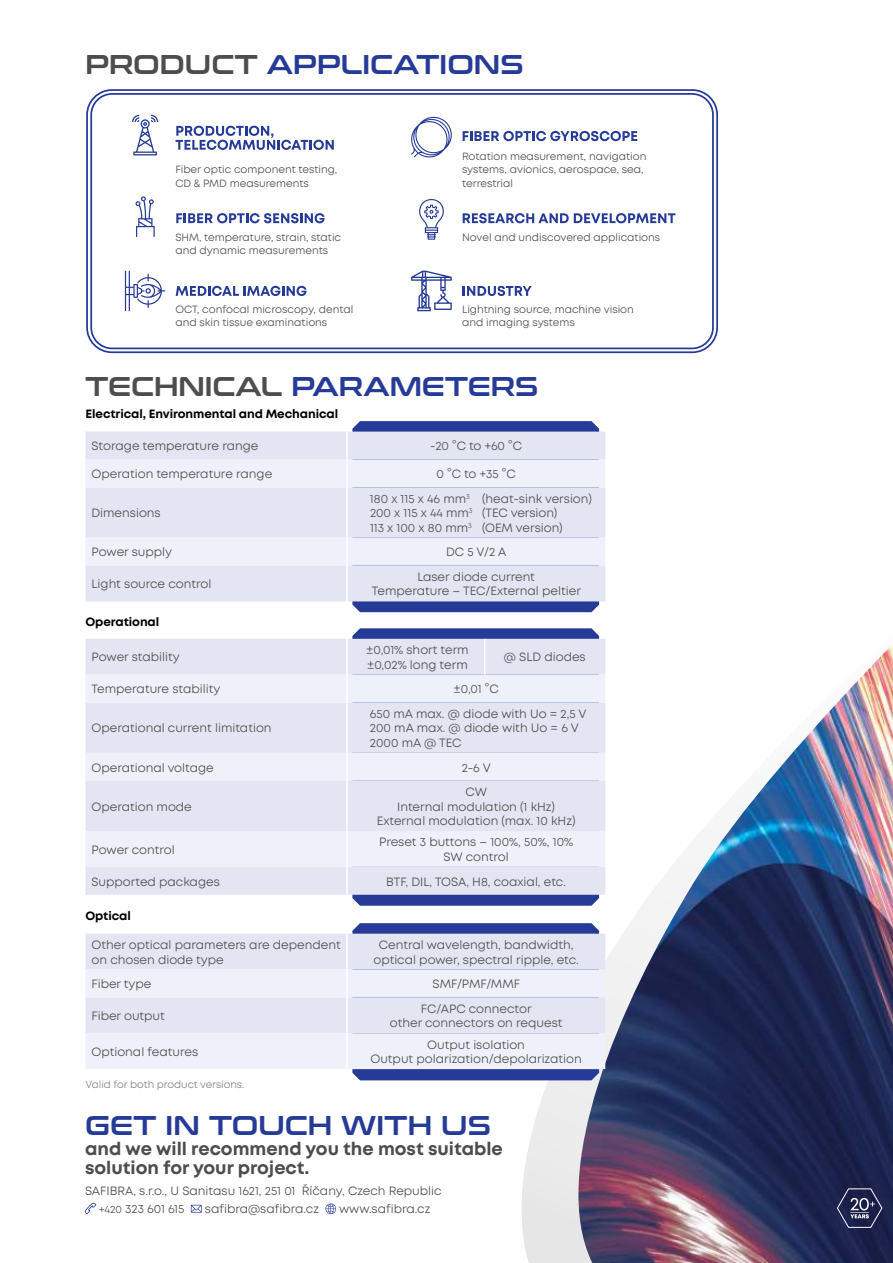
<style>
.page{position:relative;width:893px;height:1263px;background:#fff}
.page>*{position:absolute;margin:0;border:0;box-sizing:border-box;transform-origin:0 0}
.t1{font:27px "Conthrax Sb";color:#263b97}
.t2{font:700 18px/19.5px "Mont";color:#4d4d4f}
.t3{font:12px/14.4px "Mont";color:#4d4d4f;text-align:center}
.t4{font:700 12px "Mont";letter-spacing:-.005em;color:#000}
.t5{font:10.5px/13.5px "Mont";color:#4d4d4f}
.t6{font:10.2px "Mont";letter-spacing:-.005em;color:#808284}
.s1{color:#4d4d4f}
.s2{font-size:10.5px}
</style>
<div class="page">
<svg style="left:521px;top:636px;width:79px;height:627px;fill:#ebebeb"></svg>
<img style="left:577px;top:644px;width:316px;height:619px">
<svg style="left:836px;top:1188px;width:47px;height:40px;background:#3c4164"></svg>
<svg style="left:85px;top:1203px;width:11px;height:11px"></svg>
<svg style="left:191px;top:1205px;width:11px;height:7px"></svg>
<svg style="left:325px;top:1203px;width:11px;height:11px"></svg>
<svg style="left:176px;top:213px;width:149px;height:10px"></svg>
<svg style="left:136px;top:196px;width:19px;height:41px"></svg>
<svg style="left:176px;top:286px;width:131px;height:10px"></svg>
<svg style="left:125px;top:271px;width:40px;height:40px"></svg>
<svg style="left:463px;top:131px;width:174px;height:10px"></svg>
<svg style="left:411px;top:117px;width:41px;height:40px"></svg>
<svg style="left:463px;top:213px;width:212px;height:10px"></svg>
<svg style="left:419px;top:199px;width:25px;height:41px"></svg>
<svg style="left:463px;top:286px;width:69px;height:10px"></svg>
<svg style="left:411px;top:271px;width:41px;height:40px"></svg>
<div style="left:86px;top:89px;width:632px;height:264px;border:2px solid #263b97;border-radius:25px"></div>
<div style="left:90px;top:93px;width:624px;height:256px;border:2px solid #263b97;border-radius:21px"></div>
<svg style="left:175px;top:126px;width:159px;height:24px"></svg>
<svg style="left:132px;top:115px;width:26px;height:40px"></svg>
<svg style="left:352px;top:421px;width:247px;height:191px;background:#33469d"></svg>
<svg style="left:352px;top:628px;width:247px;height:278px;background:#32469c"></svg>
<svg style="left:352px;top:923px;width:247px;height:157px;background:#30449b"></svg>
<div style="left:86px;top:432px;width:519px;height:27px;background:#e3e5f3"></div>
<svg style="left:86px;top:459px;width:519px;height:107px;background:#e8eaf5"></svg>
<div style="left:86px;top:566px;width:519px;height:35px;background:#e3e5f3"></div>
<hr style="left:346px;top:432px;width:2px;height:27px;background:#fff">
<hr style="left:346px;top:487px;width:2px;height:51px;background:#fff">
<hr style="left:346px;top:538px;width:2px;height:28px;background:#fff">
<hr style="left:346px;top:459px;width:2px;height:28px;background:#fff">
<hr style="left:346px;top:566px;width:2px;height:35px;background:#fff">
<div style="left:86px;top:639px;width:519px;height:36px;background:#e3e5f3"></div>
<svg style="left:86px;top:675px;width:519px;height:106px;background:#e8eaf5"></svg>
<div style="left:86px;top:781px;width:519px;height:114px;background:#e3e5f3"></div>
<div style="left:86px;top:831px;width:519px;height:36px;background:#eef1f9"></div>
<hr style="left:346px;top:639px;width:2px;height:36px;background:#fff">
<hr style="left:346px;top:703px;width:2px;height:50px;background:#fff">
<hr style="left:346px;top:753px;width:2px;height:28px;background:#fff">
<hr style="left:346px;top:675px;width:2px;height:28px;background:#fff">
<hr style="left:346px;top:781px;width:2px;height:50px;background:#fff">
<hr style="left:346px;top:867px;width:2px;height:28px;background:#fff">
<hr style="left:346px;top:831px;width:2px;height:36px;background:#fff">
<div style="left:86px;top:934px;width:519px;height:35px;background:#e3e5f3"></div>
<svg style="left:86px;top:969px;width:519px;height:100px;background:#e9ecf6"></svg>
<hr style="left:346px;top:934px;width:2px;height:35px;background:#fff">
<hr style="left:346px;top:997px;width:2px;height:36px;background:#fff">
<hr style="left:346px;top:1033px;width:2px;height:36px;background:#fff">
<hr style="left:346px;top:969px;width:2px;height:28px;background:#fff">
<hr style="left:484px;top:639px;width:1px;height:36px;background:#fff">
<h1 class="t1" style="left:86px;top:51px;width:439px"><span class="s1">PRODUCT</span> APPLICATIONS</h1>
<p class="t5" style="left:175px;top:163px;width:163px">Fiber optic component testing,<br>CD &amp; PMD measurements</p>
<p class="t5" style="left:462px;top:150px;width:186px">Rotation measurement, navigation systems, avionics, aerospace, sea, terrestrial</p>
<p class="t5" style="left:175px;top:230px;width:167px">SHM, temperature, strain, static and dynamic measurements</p>
<p class="t5" style="left:462px;top:230px;width:200px">Novel and undiscovered applications</p>
<p class="t5" style="left:175px;top:302px;width:179px">OCT, confocal microscopy, dental and skin tissue examinations</p>
<p class="t5" style="left:462px;top:302px;width:173px">Lightning source, machine vision and imaging systems</p>
<h1 class="t1" style="left:85px;top:374px;width:455px"><span class="s1">TECHNICAL</span> PARAMETERS</h1>
<p class="t4" style="left:86px;top:409px;width:254px">Electrical, Environmental and Mechanical</p>
<p class="t3" style="left:92px;top:439px;width:168px">Storage temperature range</p>
<p class="t3" style="left:430px;top:439px;width:93px">-20 °C to +60 °C</p>
<p class="t3" style="left:92px;top:467px;width:182px">Operation temperature range</p>
<p class="t3" style="left:437px;top:467px;width:81px">0 °C to +35 °C</p>
<p class="t3" style="left:92px;top:506px;width:71px">Dimensions</p>
<p class="t3" style="left:370px;top:492px;width:223px;text-align:left">180 x 115 x 46 mm<sup>3</sup> (heat-sink version)<br>200 x 115 x 44 mm<sup>3</sup> (TEC version)<br>113 x 100 x 80 mm<sup>3</sup> (OEM version)</p>
<p class="t3" style="left:92px;top:545px;width:82px">Power supply</p>
<p class="t3" style="left:446px;top:545px;width:62px">DC 5 V/2 A</p>
<p class="t3" style="left:92px;top:577px;width:121px">Light source control</p>
<p class="t3" style="left:372px;top:570px;width:211px">Laser diode current<br>Temperature – TEC/External peltier</p>
<p class="t4" style="left:86px;top:616px;width:75px">Operational</p>
<p class="t3" style="left:92px;top:650px;width:90px">Power stability</p>
<p class="t3" style="left:366px;top:643px;width:104px;text-align:left">±0,01% short term ±0,02% long term</p>
<p class="t3" style="left:92px;top:682px;width:130px">Temperature stability</p>
<p class="t3" style="left:454px;top:682px;width:47px">±0,01 °C</p>
<p class="t3" style="left:92px;top:721px;width:182px">Operational current limitation</p>
<p class="t3" style="left:504px;top:649px;width:83px">@ SLD diodes</p>
<p class="t3" style="left:370px;top:707px;width:218px;text-align:left">650 mA max. @ diode with Uo = 2,5 V<br>200 mA max. @ diode with Uo = 6 V<br>2000 mA @ TEC</p>
<p class="t3" style="left:92px;top:760px;width:124px">Operational voltage</p>
<p class="t3" style="left:462px;top:760px;width:30px">2-6 V</p>
<p class="t3" style="left:92px;top:799px;width:102px">Operation mode</p>
<p class="t3" style="left:377px;top:785px;width:200px">CW<br>Internal modulation (1 kHz)<br>External modulation (max. 10 kHz)</p>
<p class="t3" style="left:92px;top:842px;width:85px">Power control</p>
<p class="t3" style="left:379px;top:835px;width:196px">Preset 3 buttons – 100%, 50%, 10%<br>SW control</p>
<p class="t3" style="left:92px;top:874px;width:130px">Supported packages</p>
<p class="t3" style="left:386px;top:874px;width:181px">BTF, DIL, TOSA, H8, coaxial, etc.</p>
<p class="t4" style="left:86px;top:911px;width:47px">Optical</p>
<p class="t3" style="left:92px;top:938px;width:251px;text-align:left">Other optical parameters are dependent on chosen diode type</p>
<p class="t3" style="left:373px;top:938px;width:207px">Central wavelength, bandwidth, optical power, spectral ripple, etc.</p>
<p class="t3" style="left:92px;top:977px;width:61px">Fiber type</p>
<p class="t3" style="left:433px;top:977px;width:89px">SMF/PMF/MMF</p>
<p class="t3" style="left:92px;top:1009px;width:75px">Fiber output</p>
<p class="t3" style="left:390px;top:1001px;width:174px">FC/APC connector<br>other connectors on request</p>
<p class="t3" style="left:92px;top:1044px;width:108px">Optional features</p>
<p class="t3" style="left:370px;top:1037px;width:213px">Output isolation<br>Output polarization/depolarization</p>
<p class="t6" style="left:86px;top:1078px;width:160px">Valid for both product versions.</p>
<h1 class="t1" style="left:85px;top:1112px;width:407px">GET IN TOUCH WITH US</h1>
<h2 class="t2" style="left:85px;top:1140px;width:419px">and we will recommend you the most suitable solution for your project.</h2>
<p class="t3" style="left:99px;top:1182px;width:344px;line-height:17.7px;text-align:left;text-indent:-14px">SAFIBRA, s.r.o., U Sanitasu 1621, 251 01 Říčany, Czech Republic <span class="s2">+420</span> 323 601 615</p>
<p class="t3" style="left:205px;top:1201px;width:116px">safibra@safibra.cz</p>
<p class="t3" style="left:339px;top:1201px;width:93px">www.safibra.cz</p>
</div>
